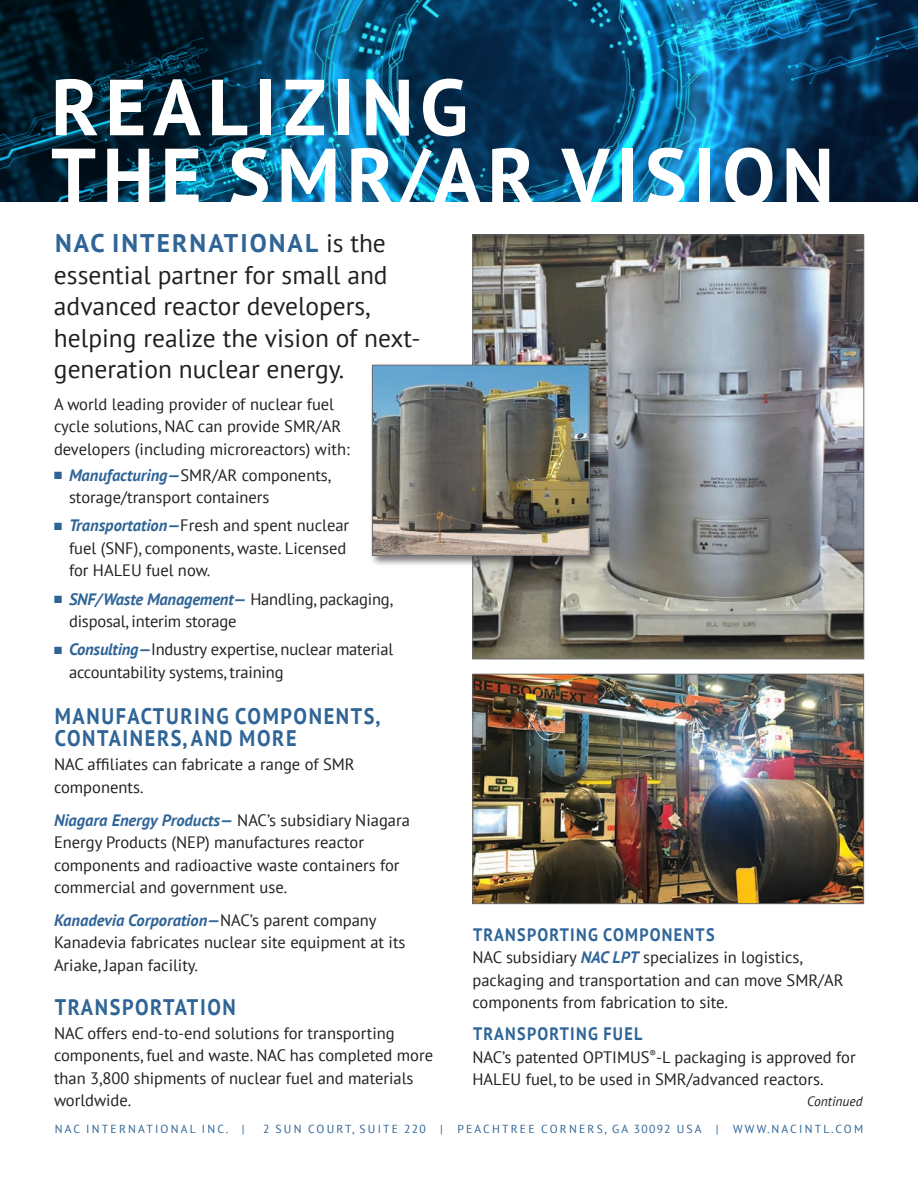
<style>
.page{position:relative;width:918px;height:1188px;background:#fff}
.page>*{position:absolute;margin:0;border:0;box-sizing:border-box;transform-origin:0 0}
.t1{font:700 79.35px/69px "PT Sans";letter-spacing:.08em;color:#fff}
.body_text{font:25.5px/31.5px "PT Sans";color:#231f20}
.Subhead{font:700 22.5px/22.5px "PT Sans";letter-spacing:.08em;color:#2f6497;scale:.9 1}
.subhead_2{font:700 18px "PT Sans";letter-spacing:.08em;color:#2f6497;scale:.9 1}
.body_text-2{font:16.5px/22.5px "PT Sans";color:#231f20}
.t2{font:italic 13.5px "PT Sans";color:#231f20}
.t3{font:11.7px "PT Sans";letter-spacing:.19em;color:#2f6497}
.s1{font-weight:700;color:#2f6497}
.s2{color:#2f6497}
.s3{font-weight:700;font-style:italic;color:#2f6497}
</style>
<div class="page">
<img style="left:475px;top:237px;width:387px;height:420px">
<img style="left:0;top:0;width:918px;height:202px">
<img style="left:474px;top:676px;width:388px;height:226px">
<div style="left:472px;top:674px;width:392px;height:230px;border:1px solid #6c6d70"></div>
<div style="left:370px;top:363px;width:231px;height:204px;background:#231f20;opacity:.6"></div>
<img style="left:374px;top:367px;width:214px;height:187px">
<div style="left:372px;top:365px;width:218px;height:191px;border:1px solid #6c6d70"></div>
<p class="t1" style="left:51px;top:71px;width:784px">REALIZING<br>THE SMR/AR VISION</p>
<p class="body_text" style="left:54px;top:227px;width:368px"><span class="s1">NAC INTERNATIONAL</span> is the essential partner for small and advanced reactor developers, helping realize the vision of next&shy;generation nuclear energy.</p>
<p class="body_text-2" style="left:54px;top:392px;width:297px">A world leading provider of nuclear fuel cycle solutions, NAC can provide SMR/AR developers (including microreactors) with:</p>
<p class="body_text-2" style="left:69px;top:463px;width:264px;text-indent:-15px"><span class="s2">■</span> <span class="s3">Manufacturing—</span>SMR/AR components, storage/transport containers</p>
<p class="body_text-2" style="left:69px;top:514px;width:282px;text-indent:-15px"><span class="s2">■</span> <span class="s3">Transportation—</span>Fresh and spent nuclear fuel (SNF), components, waste. Licensed for HALEU fuel now.</p>
<p class="body_text-2" style="left:69px;top:587px;width:325px;text-indent:-15px"><span class="s2">■</span> <span class="s3">SNF/Waste Management—</span> Handling, packaging, disposal, interim storage</p>
<p class="body_text-2" style="left:69px;top:638px;width:326px;text-indent:-15px"><span class="s2">■</span> <span class="s3">Consulting—</span>Industry expertise, nuclear material accountability systems, training</p>
<p class="Subhead" style="left:55px;top:704px;width:363px">MANUFACTURING COMPONENTS,<br>CONTAINERS, AND MORE</p>
<p class="body_text-2" style="left:54px;top:753px;width:302px">NAC affiliates can fabricate a range of SMR components.</p>
<p class="body_text-2" style="left:54px;top:808px;width:357px"><span class="s3">Niagara Energy Products—</span> NAC’s subsidiary Niagara Energy Products (NEP) manufactures reactor components and radioactive waste containers for commercial and government use.</p>
<p class="body_text-2" style="left:54px;top:908px;width:353px"><span class="s3">Kanadevia Corporation—</span>NAC’s parent company<br>Kanadevia fabricates nuclear site equipment at its<br>Ariake, Japan facility.</p>
<p class="Subhead" style="left:55px;top:995px;width:203px">TRANSPORTATION</p>
<p class="body_text-2" style="left:54px;top:1021px;width:381px">NAC offers end-to-end solutions for transporting components, fuel and waste. NAC has completed more than 3,800 shipments of nuclear fuel and materials worldwide.</p>
<p class="subhead_2" style="left:473px;top:922px;width:270px">TRANSPORTING COMPONENTS</p>
<p class="body_text-2" style="left:472px;top:946px;width:373px">NAC subsidiary <span class="s3">NAC LPT</span> specializes in logistics, packaging and transportation and can move SMR/AR components from fabrication to site.</p>
<p class="subhead_2" style="left:473px;top:1022px;width:190px">TRANSPORTING FUEL</p>
<p class="body_text-2" style="left:472px;top:1045px;width:385px">NAC’s patented OPTIMUS<sup>®</sup>-L packaging is approved for<br>HALEU fuel, to be used in SMR/advanced reactors.</p>
<p class="t2" style="left:807px;top:1093px;width:57px">Continued</p>
<p class="t3" style="left:55px;top:1121px;width:191px">NAC INTERNATIONAL INC. |</p>
<p class="t3" style="left:263px;top:1121px;width:181px">2 SUN COURT, SUITE 220 |</p>
<p class="t3" style="left:457px;top:1121px;width:407px">PEACHTREE CORNERS, GA 30092 USA | WWW.NACINTL.COM</p>
</div>
